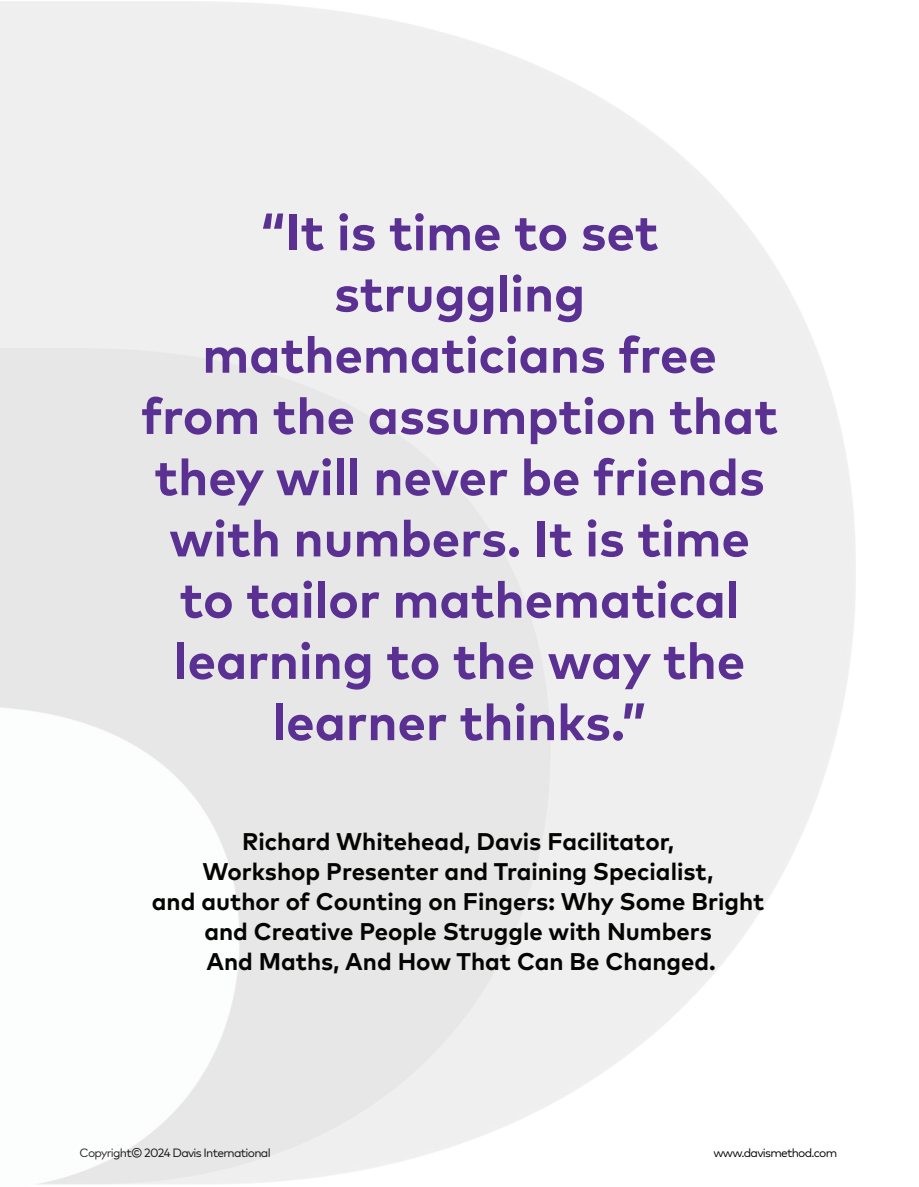
<style>
.page{position:relative;width:919px;height:1187px;background:#fff}
.page>*{position:absolute;margin:0;border:0;box-sizing:border-box;transform-origin:0 0}
.t1{font:700 51px/61.2px "Mark Pro";color:#5a3092;text-align:center}
.t2{font:700 24.15px/30px "Mark Pro";color:#040503;text-align:center}
.t3{font:12px "Mark Pro";letter-spacing:-.06em;color:#040503}
</style>
<div class="page">
<h1 class="t1" style="left:141px;top:197px;width:638px">“It is time to set struggling mathematicians free from the assumption that they will never be friends with numbers. It is time to tailor mathematical learning to the way the learner thinks.”</h1>
<p class="t2" style="left:152px;top:824px;width:614px">Richard Whitehead, Davis Facilitator,<br>Workshop Presenter and Training Specialist,<br>and author of Counting on Fingers: Why Some Bright and Creative People Struggle with Numbers<br>And Maths, And How That Can Be Changed.</p>
<p class="t3" style="left:80px;top:1144px;width:192px">Copyright© 2024 Davis International</p>
<p class="t3" style="left:713px;top:1144px;width:125px">www.davismethod.com</p>
</div>
